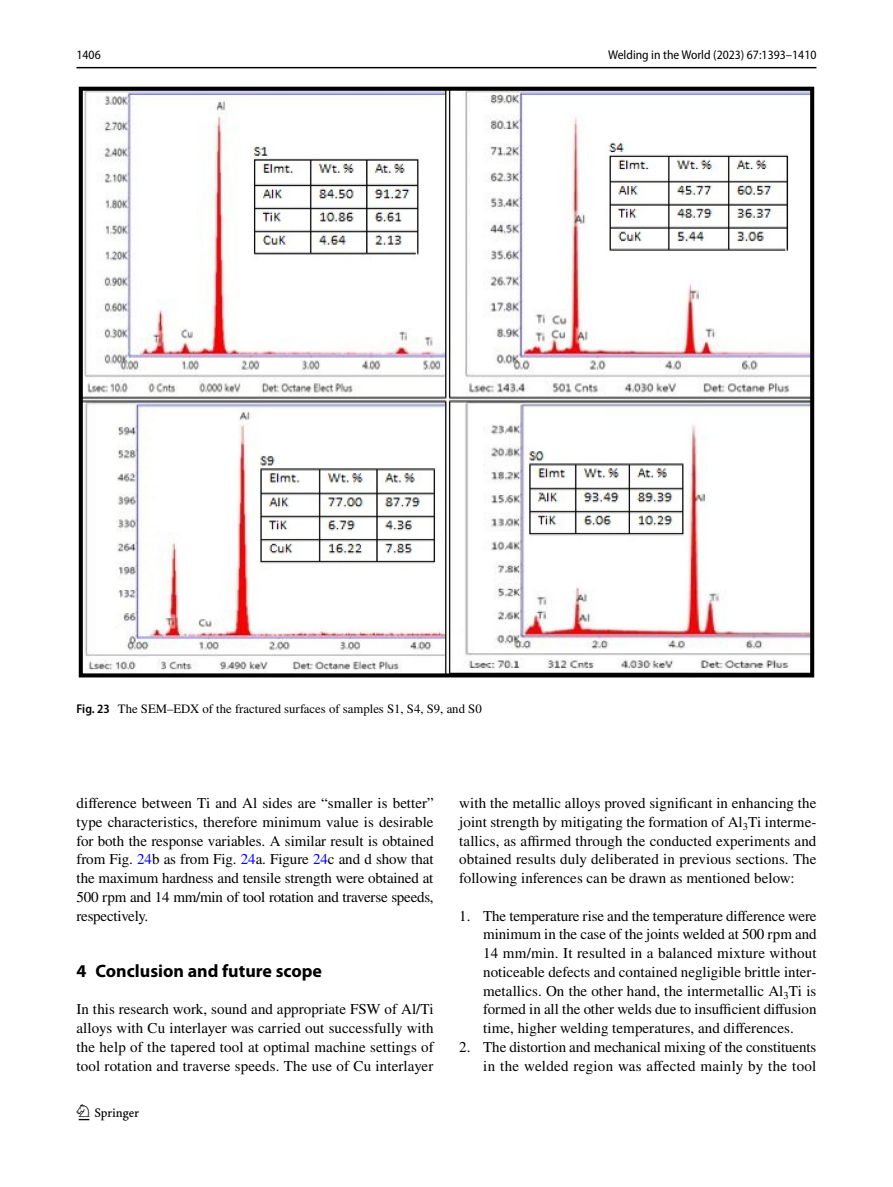
<style>
.page{position:relative;width:893px;height:1187px;background:#fff}
.page>*{position:absolute;margin:0;border:0;box-sizing:border-box;transform-origin:0 0}
.t1{font:22.5px "Springnew Regular 2";color:#000}
.t2{font:700 18px "Myriad Pro";color:#000}
.t3{font:15px/18.8px "STIX";letter-spacing:.005em;color:#000;text-align:justify}
.t4{font:12.75px "STIX";color:#000}
.t5{font:semi-condensed 12.75px "Myriad Pro";color:#000}
.s1{font-family:"Myriad Pro";font-weight:600;font-stretch:semi-condensed}
.s2{color:#00f}
</style>
<div class="page">
<hr style="left:77px;top:67px;width:739px;height:1px;background:#000">
<img style="left:84px;top:92px;width:725px;height:580px">
<div style="left:79px;top:87px;width:735px;height:590px;border:4px solid #000"></div>
<p class="t5" style="left:77px;top:48px;width:26px">1406</p>
<p class="t5" style="left:608px;top:48px;width:210px">Welding in the World (2023) 67:1393–1410</p>
<p class="t4" style="left:77px;top:699px;width:407px"><span class="s1">Fig. 23</span> The SEM–EDX of the fractured surfaces of samples S1, S4, S9, and S0</p>
<p class="t3" style="left:77px;top:794px;width:359px">difference between Ti and Al sides are “smaller is better” type characteristics, therefore minimum value is desirable for both the response variables. A similar result is obtained from Fig. <span class="s2">24</span>b as from Fig. <span class="s2">24</span>a. Figure <span class="s2">24</span>c and d show that the maximum hardness and tensile strength were obtained at 500 rpm and 14 mm/min of tool rotation and traverse speeds, respectively.</p>
<p class="t2" style="left:77px;top:958px;width:247px">4 Conclusion and future scope</p>
<p class="t3" style="left:77px;top:1000px;width:359px">In this research work, sound and appropriate FSW of Al/Ti alloys with Cu interlayer was carried out successfully with the help of the tapered tool at optimal machine settings of tool rotation and traverse speeds. The use of Cu interlayer</p>
<h1 class="t1" style="left:79px;top:1104px;width:62px">1 3</h1>
<p class="t3" style="left:459px;top:794px;width:359px">with the metallic alloys proved significant in enhancing the joint strength by mitigating the formation of Al<sub>3</sub>Ti interme&shy;tallics, as affirmed through the conducted experiments and obtained results duly deliberated in previous sections. The following inferences can be drawn as mentioned below:</p>
<p class="t3" style="left:483px;top:907px;width:335px;text-indent:-24px">1. The temperature rise and the temperature difference were minimum in the case of the joints welded at 500 rpm and 14 mm/min. It resulted in a balanced mixture without noticeable defects and contained negligible brittle inter&shy;metallics. On the other hand, the intermetallic Al<sub>3</sub>Ti is formed in all the other welds due to insufficient diffusion time, higher welding temperatures, and differences.</p>
<p class="t3" style="left:459px;top:1038px;width:359px;text-align:right">2. The distortion and mechanical mixing of the constituents in the welded region was affected mainly by the tool</p>
</div>
